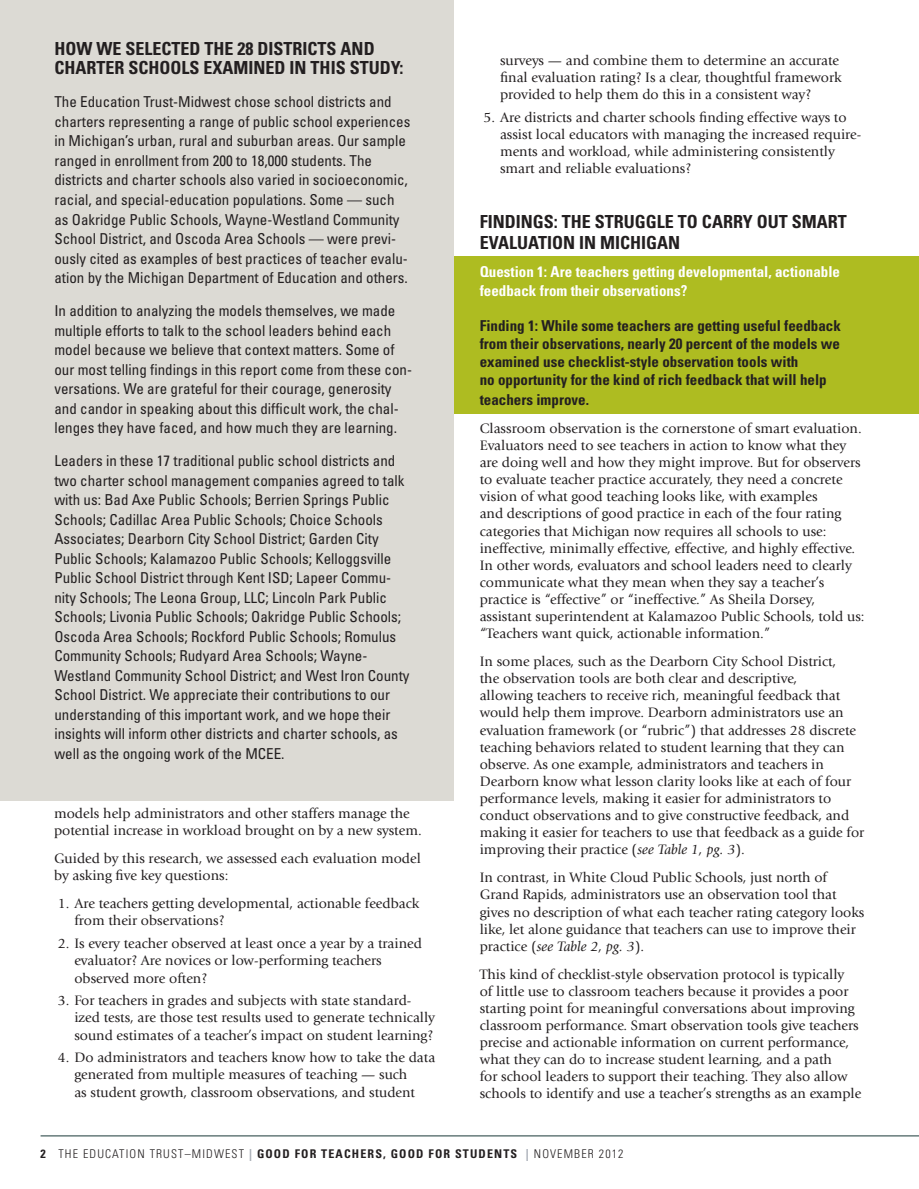
<style>
.page{position:relative;width:919px;height:1189px;background:#fff}
.page>*{position:absolute;margin:0;border:0;box-sizing:border-box;transform-origin:0 0}
.t1{font:700 condensed 18px/21px "Univers";color:#231f20}
.t2{font:condensed 15px/19.5px "Univers";color:#231f20}
.t3{font:700 condensed 15px/18px "Univers";color:#231f20}
.t4{font:700 condensed 15px/18px "Univers";color:#fff}
.t5{font:14.25px/17.1px "Giovanni";color:#231f20}
.t6{font:300 condensed 12px "Univers";letter-spacing:.095em;color:#231f20}
.s1{font-style:italic}
.s2{font-weight:700}
.s3{font-weight:700;color:#a6acb4}
</style>
<div class="page">
<hr style="left:41px;top:1134px;width:877px;height:2px;background:#667b7a">
<div style="left:0;top:257px;width:918px;height:157px;background:#aebc21"></div>
<div style="left:0;top:0;width:453px;height:800px;background:#dcdad4"></div>
<p class="t1" style="left:54px;top:39px;width:350px;line-height:19.5px">How we selected the 28 districts and charter schools examined in this study:</p>
<p class="t2" style="left:54px;top:92px;width:357px">The Education Trust-Midwest chose school districts and charters representing a range of public school experiences in Michigan’s urban, rural and suburban areas. Our sample ranged in enrollment from 200 to 18,000 students. The districts and charter schools also varied in socioeconomic, racial, and special-education populations. Some — such as Oakridge Public Schools, Wayne-Westland Community School District, and Oscoda Area Schools — were previ&shy;ously cited as examples of best practices of teacher evalu&shy;ation by the Michigan Department of Education and others.</p>
<p class="t2" style="left:54px;top:301px;width:359px">In addition to analyzing the models themselves, we made multiple efforts to talk to the school leaders behind each model because we believe that context matters. Some of our most telling findings in this report come from these con&shy;versations. We are grateful for their courage, generosity and candor in speaking about this difficult work, the chal&shy;lenges they have faced, and how much they are learning.</p>
<p class="t2" style="left:54px;top:451px;width:356px">Leaders in these 17 traditional public school districts and two charter school management companies agreed to talk with us: Bad Axe Public Schools; Berrien Springs Public Schools; Cadillac Area Public Schools; Choice Schools Associates; Dearborn City School District; Garden City Public Schools; Kalamazoo Public Schools; Kelloggsville Public School District through Kent ISD; Lapeer Commu&shy;nity Schools; The Leona Group, LLC; Lincoln Park Public Schools; Livonia Public Schools; Oakridge Public Schools; Oscoda Area Schools; Rockford Public Schools; Romulus Community Schools; Rudyard Area Schools; Wayne-Westland Community School District; and West Iron County School District. We appreciate their contributions to our understanding of this important work, and we hope their insights will inform other districts and charter schools, as well as the ongoing work of the MCEE.</p>
<p class="t5" style="left:54px;top:805px;width:369px">models help administrators and other staffers manage the potential increase in workload brought on by a new system.</p>
<p class="t5" style="left:54px;top:850px;width:368px">Guided by this research, we assessed each evaluation model by asking five key questions:</p>
<p class="t5" style="left:74px;top:895px;width:346px;text-indent:-17px">1. Are teachers getting developmental, actionable feedback from their observations?</p>
<p class="t5" style="left:74px;top:934px;width:349px;text-indent:-17px">2. Is every teacher observed at least once a year by a trained evaluator? Are novices or low-performing teachers observed more often?</p>
<p class="t5" style="left:74px;top:991px;width:362px;text-indent:-17px">3. For teachers in grades and subjects with state standard&shy;ized tests, are those test results used to generate technically sound estimates of a teacher’s impact on student learning?</p>
<p class="t5" style="left:74px;top:1048px;width:362px;text-indent:-17px">4. Do administrators and teachers know how to take the data generated from multiple measures of teaching — such<br>as student growth, classroom observations, and student</p>
<p class="t5" style="left:500px;top:52px;width:343px">surveys — and combine them to determine an accurate final evaluation rating? Is a clear, thoughtful framework provided to help them do this in a consistent way?</p>
<p class="t5" style="left:500px;top:109px;width:362px;text-indent:-17px">5. Are districts and charter schools finding effective ways to assist local educators with managing the increased require&shy;ments and workload, while administering consistently smart and reliable evaluations?</p>
<p class="t1" style="left:479px;top:211px;width:364px">Fi ndings: The Struggle to Carry Out Smart<br>Evaluati on in Mi chigan</p>
<p class="t4" style="left:479px;top:263px;width:361px">Question 1: Are teachers getting developmental, actionable feedback from their observations?</p>
<p class="t3" style="left:479px;top:316px;width:362px">Finding 1: While some teachers are getting useful feedback from their observations, nearly 20 percent of the models we examined use checklist-style observation tools with<br>no opportunity for the kind of rich feedback that will help</p>
<p class="t3" style="left:479px;top:390px;width:111px">teachers improve.</p>
<p class="t5" style="left:479px;top:419px;width:386px">Classroom observation is the cornerstone of smart evaluation.<br>Evaluators need to see teachers in action to know what they are doing well and how they might improve. But for observers to evaluate teacher practice accurately, they need a concrete vision of what good teaching looks like, with examples<br>and descriptions of good practice in each of the four rating categories that Michigan now requires all schools to use: ineffective, minimally effective, effective, and highly effective.<br>In other words, evaluators and school leaders need to clearly communicate what they mean when they say a teacher’s practice is “effective” or “ineffective.” As Sheila Dorsey, assistant superintendent at Kalamazoo Public Schools, told us: “Teachers want quick, actionable information.”</p>
<p class="t5" style="left:479px;top:653px;width:386px">In some places, such as the Dearborn City School District,<br>the observation tools are both clear and descriptive,<br>allowing teachers to receive rich, meaningful feedback that would help them improve. Dearborn administrators use an evaluation framework (or “rubric”) that addresses 28 discrete teaching behaviors related to student learning that they can observe. As one example, administrators and teachers in Dearborn know what lesson clarity looks like at each of four performance levels, making it easier for administrators to conduct observations and to give constructive feedback, and making it easier for teachers to use that feedback as a guide for improving their practice (<span class="s1">see Table 1, pg. 3</span>).</p>
<p class="t5" style="left:479px;top:869px;width:386px">In contrast, in White Cloud Public Schools, just north of Grand Rapids, administrators use an observation tool that gives no description of what each teacher rating category looks like, let alone guidance that teachers can use to improve their practice (<span class="s1">see Table 2, pg. 3</span>).</p>
<p class="t5" style="left:479px;top:965px;width:383px">This kind of checklist-style observation protocol is typically<br>of little use to classroom teachers because it provides a poor starting point for meaningful conversations about improving classroom performance. Smart observation tools give teachers precise and actionable information on current performance, what they can do to increase student learning, and a path<br>for school leaders to support their teaching. They also allow schools to identify and use a teacher’s strengths as an example</p>
<p class="t6" style="left:41px;top:1146px;width:584px"><span class="s2">2</span> THE EDUCATION TRUST–MIDWEST <span class="s3">|</span> <span class="s2">Good for Teachers, Good for Students</span> <span class="s3">|</span> NOVEMBER 2012</p>
</div>
